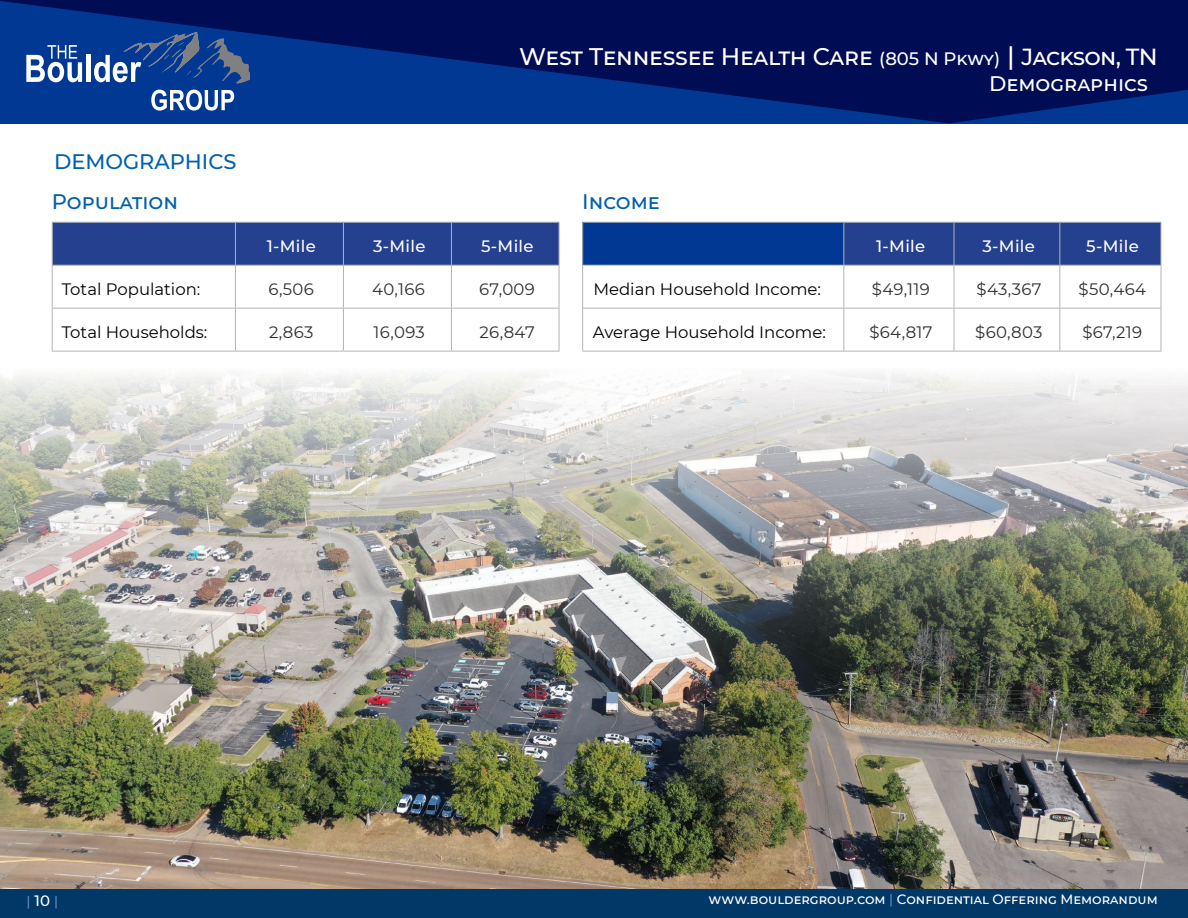
<style>
.page{position:relative;width:1188px;height:918px;background:#fff}
.page>*{position:absolute;margin:0;border:0;box-sizing:border-box;transform-origin:0 0}
.t1{font:500 24px "Montserrat";letter-spacing:-.01em;color:#fff}
.t2{font:500 21px "Montserrat";color:#0060ae}
.t3{font:500 21px "Montserrat";color:#fff}
.t4{font:16.5px "Montserrat";color:#000}
.t5{font:16.5px "Montserrat";letter-spacing:.02em;color:#2e2e2f}
.t6{font:500 16.5px "Montserrat";letter-spacing:.02em;color:#fff}
.t7{font:500 13.5px "Montserrat";color:#fff}
.t8{font:500 13.5px "Montserrat";color:#6688be}
.s1{font-size:18px}
.s2{font-size:25.5px}
.s3{font-size:23.25px}
.s4{font-size:15px;color:#fff}
.s5{color:#6688be}
</style>
<div class="page">
<svg style="left:0;top:0;width:1188px;height:123px;background:#001c6b"></svg>
<div style="left:1px;top:888px;width:1187px;height:30px;background:#003867"></div>
<svg style="left:26px;top:45px;width:56px;height:37px"></svg>
<div style="left:86px;top:55px;width:5px;height:27px;background:#fff"></div>
<svg style="left:94px;top:32px;width:156px;height:52px;background:#265197"></svg>
<svg style="left:151px;top:90px;width:83px;height:21px"></svg>
<img style="left:0;top:373px;width:1188px;height:515px">
<div style="left:53px;top:223px;width:506px;height:42px;background:#25408f"></div>
<hr style="left:52px;top:223px;width:1px;height:42px;background:#b1b4b6">
<hr style="left:52px;top:266px;width:1px;height:42px;background:#b1b4b6">
<hr style="left:52px;top:309px;width:1px;height:42px;background:#b1b4b6">
<hr style="left:52px;top:222px;width:183px;height:1px;background:#b1b4b6">
<hr style="left:52px;top:265px;width:183px;height:1px;background:#b1b4b6">
<hr style="left:235px;top:223px;width:1px;height:42px;background:#b1b4b6">
<hr style="left:343px;top:223px;width:1px;height:42px;background:#b1b4b6">
<hr style="left:451px;top:223px;width:1px;height:42px;background:#b1b4b6">
<hr style="left:559px;top:223px;width:1px;height:42px;background:#b1b4b6">
<hr style="left:235px;top:266px;width:1px;height:42px;background:#b1b4b6">
<hr style="left:343px;top:266px;width:1px;height:42px;background:#b1b4b6">
<hr style="left:451px;top:266px;width:1px;height:42px;background:#b1b4b6">
<hr style="left:559px;top:266px;width:1px;height:42px;background:#b1b4b6">
<hr style="left:235px;top:309px;width:1px;height:42px;background:#b1b4b6">
<hr style="left:343px;top:309px;width:1px;height:42px;background:#b1b4b6">
<hr style="left:451px;top:309px;width:1px;height:42px;background:#b1b4b6">
<hr style="left:559px;top:309px;width:1px;height:42px;background:#b1b4b6">
<hr style="left:235px;top:222px;width:108px;height:1px;background:#b1b4b6">
<hr style="left:343px;top:222px;width:108px;height:1px;background:#b1b4b6">
<hr style="left:451px;top:222px;width:108px;height:1px;background:#b1b4b6">
<hr style="left:235px;top:265px;width:108px;height:1px;background:#b1b4b6">
<hr style="left:343px;top:265px;width:108px;height:1px;background:#b1b4b6">
<hr style="left:451px;top:265px;width:108px;height:1px;background:#b1b4b6">
<hr style="left:52px;top:308px;width:183px;height:1px;background:#b1b4b6">
<hr style="left:52px;top:351px;width:183px;height:1px;background:#b1b4b6">
<hr style="left:235px;top:308px;width:108px;height:1px;background:#b1b4b6">
<hr style="left:343px;top:308px;width:108px;height:1px;background:#b1b4b6">
<hr style="left:451px;top:308px;width:108px;height:1px;background:#b1b4b6">
<hr style="left:235px;top:351px;width:108px;height:1px;background:#b1b4b6">
<hr style="left:343px;top:351px;width:108px;height:1px;background:#b1b4b6">
<hr style="left:451px;top:351px;width:108px;height:1px;background:#b1b4b6">
<div style="left:583px;top:222px;width:261px;height:43px;background:#003893"></div>
<div style="left:844px;top:223px;width:317px;height:42px;background:#25408f"></div>
<hr style="left:582px;top:223px;width:1px;height:42px;background:#b1b4b6">
<hr style="left:582px;top:266px;width:1px;height:42px;background:#b1b4b6">
<hr style="left:582px;top:309px;width:1px;height:42px;background:#b1b4b6">
<hr style="left:582px;top:222px;width:262px;height:1px;background:#b1b4b6">
<hr style="left:582px;top:265px;width:262px;height:1px;background:#b1b4b6">
<hr style="left:582px;top:308px;width:262px;height:1px;background:#b1b4b6">
<hr style="left:582px;top:351px;width:262px;height:1px;background:#b1b4b6">
<hr style="left:843px;top:223px;width:1px;height:42px;background:#b1b4b6">
<hr style="left:954px;top:223px;width:1px;height:42px;background:#b1b4b6">
<hr style="left:1059px;top:223px;width:1px;height:42px;background:#b1b4b6">
<hr style="left:1161px;top:223px;width:1px;height:42px;background:#b1b4b6">
<hr style="left:843px;top:266px;width:1px;height:42px;background:#b1b4b6">
<hr style="left:954px;top:266px;width:1px;height:42px;background:#b1b4b6">
<hr style="left:1059px;top:266px;width:1px;height:42px;background:#b1b4b6">
<hr style="left:1161px;top:266px;width:1px;height:42px;background:#b1b4b6">
<hr style="left:843px;top:309px;width:1px;height:42px;background:#b1b4b6">
<hr style="left:954px;top:309px;width:1px;height:42px;background:#b1b4b6">
<hr style="left:1059px;top:309px;width:1px;height:42px;background:#b1b4b6">
<hr style="left:1161px;top:309px;width:1px;height:42px;background:#b1b4b6">
<hr style="left:844px;top:222px;width:110px;height:1px;background:#b1b4b6">
<hr style="left:954px;top:222px;width:106px;height:1px;background:#b1b4b6">
<hr style="left:1060px;top:222px;width:101px;height:1px;background:#b1b4b6">
<hr style="left:844px;top:265px;width:110px;height:1px;background:#b1b4b6">
<hr style="left:954px;top:265px;width:106px;height:1px;background:#b1b4b6">
<hr style="left:1060px;top:265px;width:101px;height:1px;background:#b1b4b6">
<hr style="left:844px;top:308px;width:110px;height:1px;background:#b1b4b6">
<hr style="left:954px;top:308px;width:106px;height:1px;background:#b1b4b6">
<hr style="left:1060px;top:308px;width:101px;height:1px;background:#b1b4b6">
<hr style="left:844px;top:351px;width:110px;height:1px;background:#b1b4b6">
<hr style="left:954px;top:351px;width:106px;height:1px;background:#b1b4b6">
<hr style="left:1060px;top:351px;width:101px;height:1px;background:#b1b4b6">
<h1 class="t1" style="left:519px;top:39px;width:640px">West Tennessee Health Care <span class="s1">(805 N Pkwy)</span> <span class="s2">|</span> <span class="s3">Jackson, TN</span></h1>
<p class="t2" style="left:54px;top:147px;width:184px">DEMOGRAPHICS</p>
<p class="t3" style="left:989px;top:69px;width:160px">Demographics</p>
<p class="t2" style="left:52px;top:187px;width:128px">Population</p>
<p class="t2" style="left:582px;top:187px;width:79px">Income</p>
<p class="t6" style="left:267px;top:234px;width:51px">1-Mile</p>
<p class="t6" style="left:373px;top:234px;width:54px">3-Mile</p>
<p class="t6" style="left:481px;top:234px;width:54px">5-Mile</p>
<p class="t4" style="left:62px;top:277px;width:140px">Total Population:</p>
<p class="t5" style="left:269px;top:277px;width:47px">6,506</p>
<p class="t5" style="left:372px;top:277px;width:54px">40,166</p>
<p class="t5" style="left:479px;top:277px;width:57px">67,009</p>
<p class="t4" style="left:62px;top:320px;width:147px">Total Households:</p>
<p class="t5" style="left:269px;top:320px;width:46px">2,863</p>
<p class="t5" style="left:374px;top:320px;width:53px">16,093</p>
<p class="t5" style="left:480px;top:320px;width:57px">26,847</p>
<p class="t6" style="left:876px;top:234px;width:51px">1-Mile</p>
<p class="t6" style="left:983px;top:234px;width:54px">3-Mile</p>
<p class="t6" style="left:1086px;top:234px;width:54px">5-Mile</p>
<p class="t4" style="left:593px;top:277px;width:229px">Median Household Income:</p>
<p class="t5" style="left:872px;top:277px;width:60px">$49,119</p>
<p class="t5" style="left:977px;top:277px;width:66px">$43,367</p>
<p class="t5" style="left:1079px;top:277px;width:69px">$50,464</p>
<p class="t4" style="left:593px;top:320px;width:234px">Average Household Income:</p>
<p class="t5" style="left:869px;top:320px;width:65px">$64,817</p>
<p class="t5" style="left:975px;top:320px;width:69px">$60,803</p>
<p class="t5" style="left:1082px;top:320px;width:61px">$67,219</p>
<p class="t8" style="left:26px;top:892px;width:33px">| <span class="s4">10</span> |</p>
<p class="t7" style="left:709px;top:890px;width:451px">www.bouldergroup.com <span class="s5">|</span> Confidential Offering Memorandum</p>
</div>
